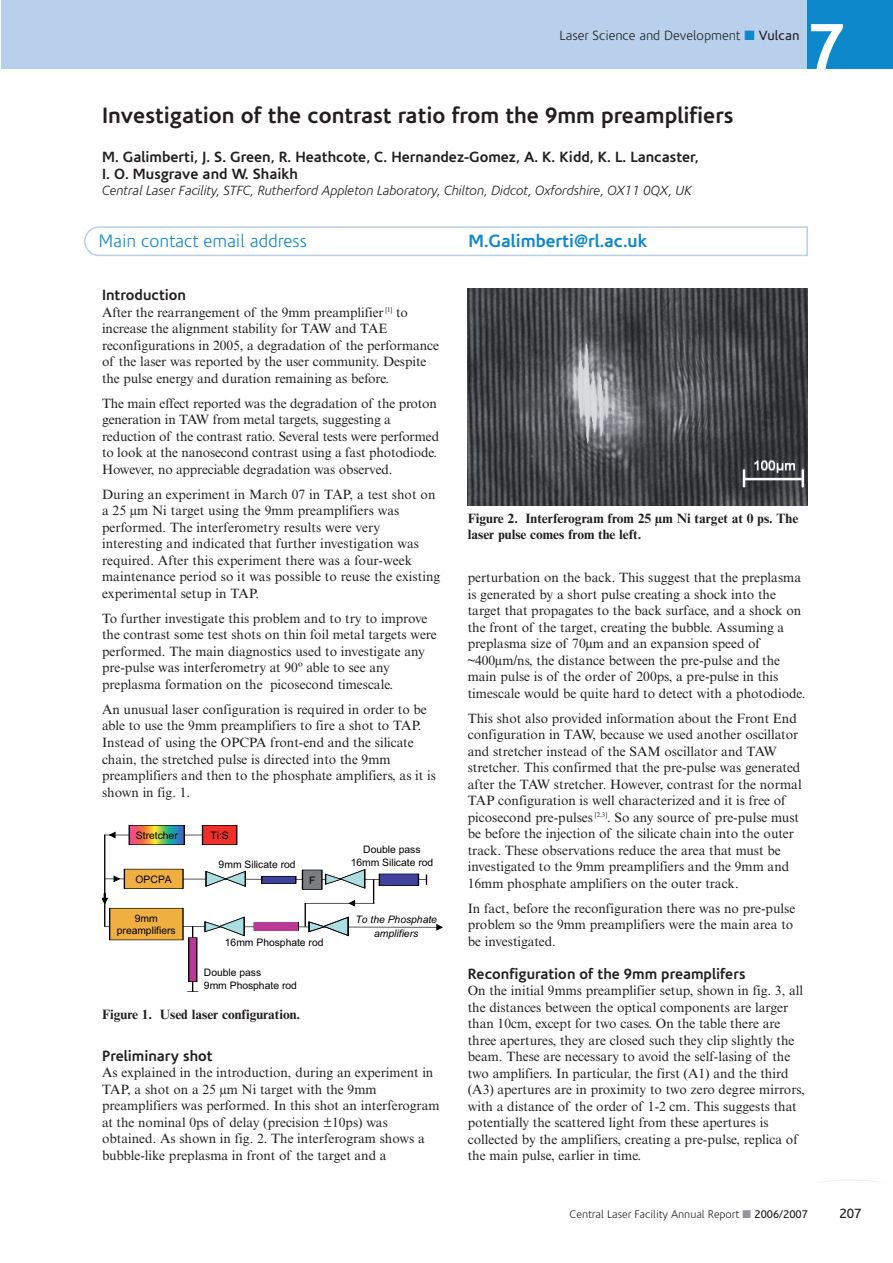
<style>
.page{position:relative;width:893px;height:1263px;background:#fff}
.page>*{position:absolute;margin:0;border:0;box-sizing:border-box;transform-origin:0 0}
.t1{font:700 66px "Corisande";color:#fff}
.t2{font:700 22.5px "Corisande";color:#231f20}
.t3{font:300 18px "Corisande";color:#0c88cb}
.t4{font:700 18px "Corisande";color:#0c88cb}
.t5{font:700 15px/16.5px "Corisande";color:#231f20}
.t6{font:13.5px/16.5px "Times NRMT";color:#231f20}
.t7{font:700 13.5px/16.5px "Times NRMT";color:#231f20}
.t8{font:italic 300 13.5px "Corisande";color:#231f20}
.t9{font:300 13.5px "Corisande";color:#231f20}
.t10{font:13.5px "Corisande";color:#231f20}
.t11{font:300 11.25px "Corisande";color:#231f20}
.t12{font:10.35px/12.5px "Arial";color:#000;text-align:center}
.t13{font:italic 10.35px "Arial";color:#000}
.s1{color:#0c88cb}
.s2{font-weight:400}
.s3{color:#939598}
</style>
<div class="page">
<div style="left:2px;top:0;width:806px;height:68px;background:#b8d0eb"></div>
<div style="left:808px;top:0;width:85px;height:68px;background:#0c88cb"></div>
<svg style="left:824px;top:1179px;width:53px;height:3px"></svg>
<svg style="left:84px;top:226px;width:723px;height:30px"></svg>
<hr style="left:104px;top:835px;width:1px;height:91px;background:#000">
<div style="left:110px;top:908px;width:73px;height:32px;background:#f0af41"></div>
<hr style="left:192px;top:926px;width:1px;height:65px;background:#000">
<div style="left:189px;top:938px;width:8px;height:44px;background:#b83a96"></div>
<div style="left:188px;top:937px;width:9px;height:45px;border:1px solid #000"></div>
<hr style="left:105px;top:834px;width:112px;height:1px;background:#000">
<div style="left:202px;top:825px;width:35px;height:20px;background:#ee2f2a"></div>
<div style="left:202px;top:825px;width:35px;height:20px;border:1px solid #000"></div>
<svg style="left:131px;top:827px;width:52px;height:16px"></svg>
<div style="left:129px;top:825px;width:56px;height:20px;border:1px solid #000"></div>
<svg style="left:110px;top:832px;width:5px;height:6px"></svg>
<svg style="left:102px;top:869px;width:340px;height:67px"></svg>
<div style="left:254px;top:922px;width:45px;height:9px;border:1px solid #000"></div>
<div style="left:254px;top:922px;width:44px;height:8px;background:#b83a96"></div>
<img style="left:468px;top:288px;width:340px;height:218px">
<p class="t9" style="left:560px;top:30px;width:241px">Laser Science and Development <span class="s1">■</span> <span class="s2">Vulcan</span></p>
<h1 class="t1" style="left:808px;top:21px;width:38px">7</h1>
<h2 class="t2" style="left:102px;top:107px;width:633px">Investigation of the contrast ratio from the 9mm preamplifiers</h2>
<p class="t5" style="left:102px;top:150px;width:598px">M. Galimberti, J. S. Green, R. Heathcote, C. Hernandez-Gomez, A. K. Kidd, K. L. Lancaster,<br>I. O. Musgrave and W. Shaikh</p>
<p class="t8" style="left:102px;top:185px;width:591px">Central Laser Facility, STFC, Rutherford Appleton Laboratory, Chilton, Didcot, Oxfordshire, OX11 0QX, UK</p>
<h3 class="t3" style="left:99px;top:234px;width:209px">Main contact email address</h3>
<h3 class="t4" style="left:468px;top:234px;width:180px">M.Galimberti@rl.ac.uk</h3>
<p class="t5" style="left:102px;top:288px;width:86px">Introduction</p>
<p class="t6" style="left:102px;top:305px;width:338px">After the rearrangement of the 9mm preamplifier <sup>[1]</sup> to increase the alignment stability for TAW and TAE reconfigurations in 2005, a degradation of the performance of the laser was reported by the user community. Despite the pulse energy and duration remaining as before.</p>
<p class="t6" style="left:102px;top:396px;width:339px">The main effect reported was the degradation of the proton generation in TAW from metal targets, suggesting a reduction of the contrast ratio. Several tests were performed to look at the nanosecond contrast using a fast photodiode.<br>However, no appreciable degradation was observed.</p>
<p class="t6" style="left:102px;top:487px;width:340px">During an experiment in March 07 in TAP, a test shot on a 25 µm Ni target using the 9mm preamplifiers was performed. The interferometry results were very interesting and indicated that further investigation was required. After this experiment there was a four-week maintenance period so it was possible to reuse the existing experimental setup in TAP.</p>
<p class="t6" style="left:102px;top:611px;width:336px">To further investigate this problem and to try to improve the contrast some test shots on thin foil metal targets were performed. The main diagnostics used to investigate any pre-pulse was interferometry at 90º able to see any preplasma formation on the picosecond timescale.</p>
<p class="t6" style="left:102px;top:702px;width:335px">An unusual laser configuration is required in order to be able to use the 9mm preamplifiers to fire a shot to TAP.<br>Instead of using the OPCPA front-end and the silicate chain, the stretched pulse is directed into the 9mm preamplifiers and then to the phosphate amplifiers, as it is shown in fig. 1.</p>
<p class="t12" style="left:136px;top:829px;width:44px">Stretcher</p>
<p class="t12" style="left:210px;top:829px;width:20px">Ti:S</p>
<p class="t12" style="left:219px;top:858px;width:78px">9mm Silicate rod</p>
<p class="t12" style="left:136px;top:873px;width:38px">OPCPA</p>
<p class="t12" style="left:309px;top:874px;width:8px">F</p>
<p class="t12" style="left:117px;top:912px;width:60px">9mm preamplifiers</p>
<p class="t12" style="left:204px;top:966px;width:94px;text-align:left">Double pass<br>9mm Phosphate rod</p>
<p class="t12" style="left:225px;top:936px;width:100px">16mm Phosphate rod</p>
<p class="t7" style="left:102px;top:1008px;width:200px">Figure 1. Used laser configuration.</p>
<p class="t12" style="left:351px;top:843px;width:84px">Double pass<br>16mm Silicate rod</p>
<p class="t13" style="left:356px;top:913px;width:83px">To the Phosphate</p>
<p class="t13" style="left:374px;top:928px;width:46px">amplifiers</p>
<p class="t5" style="left:102px;top:1048px;width:112px">Preliminary shot</p>
<p class="t6" style="left:102px;top:1065px;width:339px">As explained in the introduction, during an experiment in TAP, a shot on a 25 µm Ni target with the 9mm preamplifiers was performed. In this shot an interferogram at the nominal 0ps of delay (precision ±10ps) was obtained. As shown in fig. 2. The interferogram shows a bubble-like preplasma in front of the target and a</p>
<p class="t7" style="left:468px;top:511px;width:332px">Figure 2. Interferogram from 25 µm Ni target at 0 ps. The laser pulse comes from the left.</p>
<p class="t6" style="left:468px;top:570px;width:339px">perturbation on the back. This suggest that the preplasma is generated by a short pulse creating a shock into the target that propagates to the back surface, and a shock on the front of the target, creating the bubble. Assuming a preplasma size of 70µm and an expansion speed of ~400µm/ns, the distance between the pre-pulse and the main pulse is of the order of 200ps, a pre-pulse in this timescale would be quite hard to detect with a photodiode.</p>
<p class="t6" style="left:468px;top:711px;width:335px">This shot also provided information about the Front End configuration in TAW, because we used another oscillator and stretcher instead of the SAM oscillator and TAW stretcher. This confirmed that the pre-pulse was generated after the TAW stretcher. However, contrast for the normal TAP configuration is well characterized and it is free of picosecond pre-pulses <sup>[2,3]</sup>. So any source of pre-pulse must be before the injection of the silicate chain into the outer track. These observations reduce the area that must be investigated to the 9mm preamplifiers and the 9mm and 16mm phosphate amplifiers on the outer track.</p>
<p class="t6" style="left:468px;top:901px;width:329px">In fact, before the reconfiguration there was no pre-pulse problem so the 9mm preamplifiers were the main area to be investigated.</p>
<p class="t5" style="left:468px;top:966px;width:279px">Reconfiguration of the 9mm preamplifers</p>
<p class="t6" style="left:468px;top:983px;width:339px">On the initial 9mms preamplifier setup, shown in fig. 3, all the distances between the optical components are larger than 10cm, except for two cases. On the table there are three apertures, they are closed such they clip slightly the beam. These are necessary to avoid the self-lasing of the two amplifiers. In particular, the first (A1) and the third (A3) apertures are in proximity to two zero degree mirrors, with a distance of the order of 1-2 cm. This suggests that potentially the scattered light from these apertures is collected by the amplifiers, creating a pre-pulse, replica of the main pulse, earlier in time.</p>
<p class="t11" style="left:570px;top:1210px;width:240px">Central Laser Facility Annual Report <span class="s3">■</span> <span class="s2">2006/2007</span></p>
<p class="t10" style="left:839px;top:1208px;width:24px">207</p>
</div>
